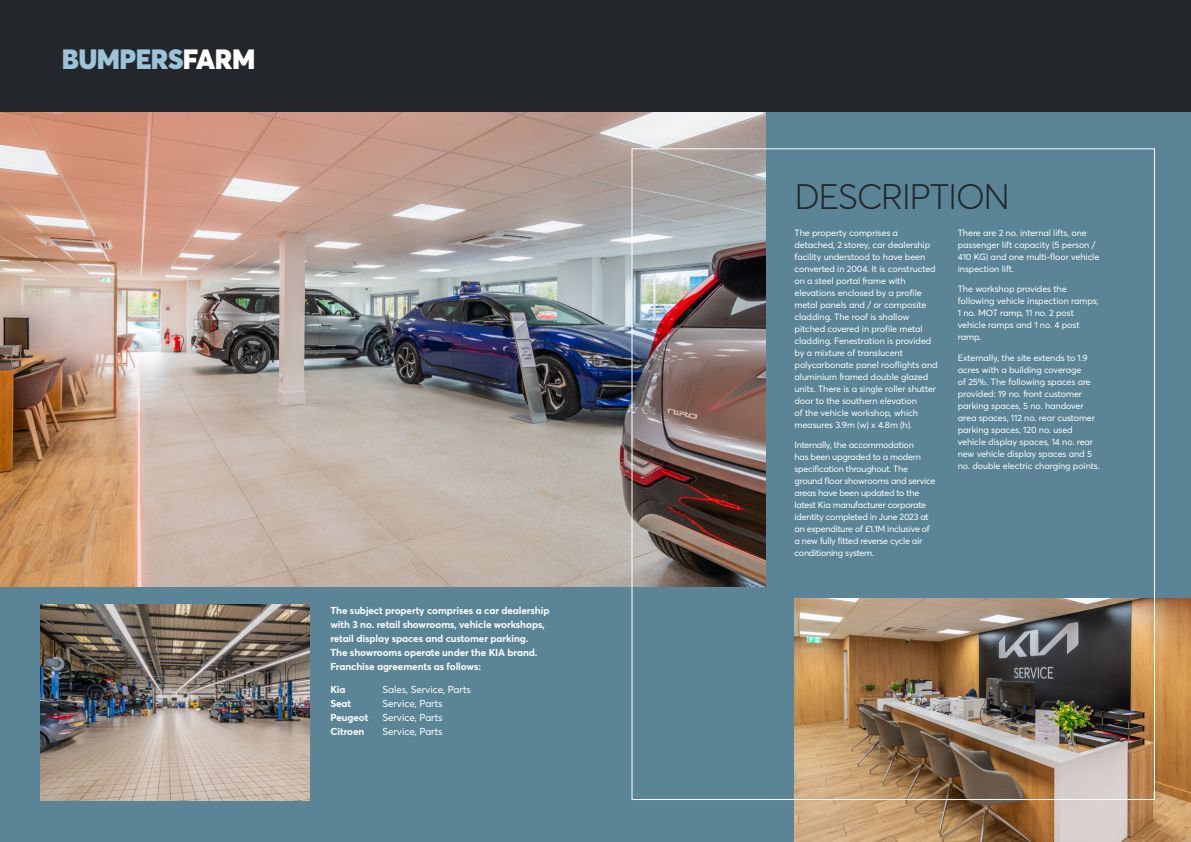
<style>
.page{position:relative;width:1191px;height:842px;background:#5b8596}
.page>*{position:absolute;margin:0;border:0;box-sizing:border-box;transform-origin:0 0}
.t1{font:300 35px "Averta";letter-spacing:-.03em;color:#23272c}
.t2{font:900 27.5px "Averta";letter-spacing:-.02em;color:#9cc3d8}
.t3{font:700 10px/14px "Averta";letter-spacing:-.01em;color:#fff}
.t4{font:10px "Averta";letter-spacing:-.01em;color:#fff}
.t5{font:9px/12px "Averta";letter-spacing:-.01em;color:#fff}
.t6{font:9px/12px "Averta";letter-spacing:-.03em;color:#fff}
.s1{color:#fff}
</style>
<div class="page">
<img style="left:0;top:111px;width:765px;height:475px">
<img style="left:41px;top:604px;width:268px;height:196px">
<img style="left:794px;top:598px;width:397px;height:244px">
<div style="left:0;top:0;width:1191px;height:111px;background:#23272c"></div>
<h2 class="t2" style="left:62px;top:40px;width:195px">BUMPERS<span class="s1">FARM</span></h2>
<p class="t3" style="left:330px;top:603px;width:221px">The subject property comprises a car dealership with 3 no. retail showrooms, vehicle workshops, retail display spaces and customer parking.<br>The showrooms operate under the KIA brand.<br>Franchise agreements as follows:</p>
<p class="t3" style="left:330px;top:682px;width:17px">Kia</p>
<p class="t4" style="left:382px;top:682px;width:90px">Sales, Service, Parts</p>
<p class="t3" style="left:330px;top:696px;width:22px">Seat</p>
<p class="t4" style="left:382px;top:696px;width:62px">Service, Parts</p>
<p class="t3" style="left:330px;top:710px;width:40px">Peugeot</p>
<p class="t4" style="left:382px;top:710px;width:62px">Service, Parts</p>
<p class="t3" style="left:330px;top:724px;width:36px">Citroen</p>
<p class="t4" style="left:382px;top:724px;width:62px">Service, Parts</p>
<h1 class="t1" style="left:794px;top:173px;width:217px">DESCRIPTION</h1>
<p class="t5" style="left:794px;top:226px;width:145px">The property comprises a detached, 2 storey, car dealership facility understood to have been converted in 2004. It is constructed on a steel portal frame with elevations enclosed by a profile metal panels and / or composite cladding. The roof is shallow pitched covered in profile metal cladding. Fenestration is provided by a mixture of translucent polycarbonate panel rooflights and aluminium framed double glazed units. There is a single roller shutter door to the southern elevation<br>of the vehicle workshop, which measures 3.9m (w) x 4.8m (h).</p>
<p class="t6" style="left:794px;top:439px;width:142px">Internally, the accommodation<br>has been upgraded to a modern specification throughout. The ground floor showrooms and service areas have been updated to the latest Kia manufacturer corporate identity completed in June 2023 at an expenditure of £1.1M inclusive of a new fully fitted reverse cycle air conditioning system.</p>
<p class="t5" style="left:957px;top:226px;width:143px">There are 2 no. internal lifts, one passenger lift capacity (5 person /<br>410 KG) and one multi-floor vehicle inspection lift.</p>
<p class="t5" style="left:957px;top:283px;width:142px">The workshop provides the following vehicle inspection ramps;<br>1 no. MOT ramp, 11 no. 2 post vehicle ramps and 1 no. 4 post ramp.</p>
<p class="t5" style="left:957px;top:351px;width:143px">Externally, the site extends to 1.9 acres with a building coverage<br>of 25%. The following spaces are provided: 19 no. front customer parking spaces, 5 no. handover area spaces, 112 no. rear customer parking spaces, 120 no. used vehicle display spaces, 14 no. rear new vehicle display spaces and 5 no. double electric charging points.</p>
</div>
